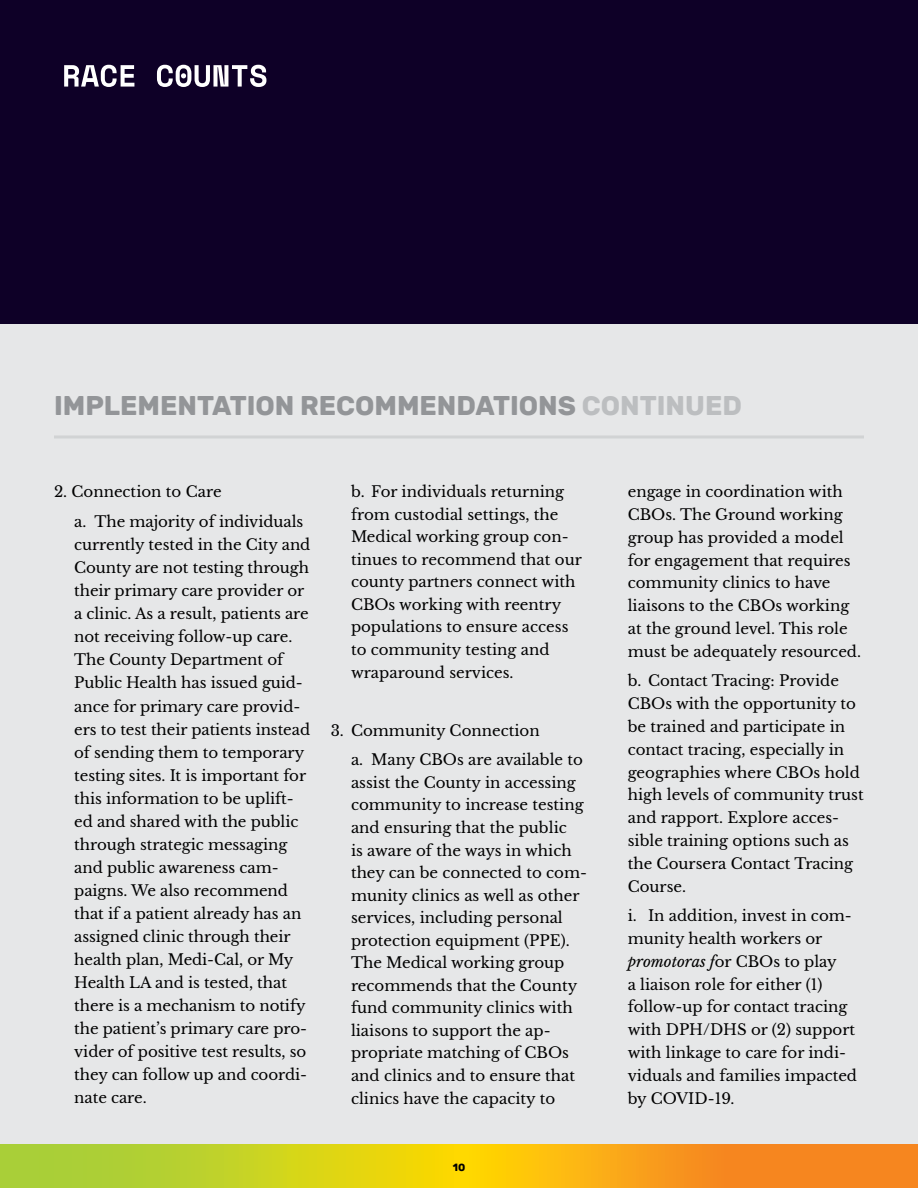
<style>
.page{position:relative;width:918px;height:1188px;background:#e6e7e8}
.page>*{position:absolute;margin:0;border:0;box-sizing:border-box;transform-origin:0 0}
.t1{font:700 27px "Rubik";color:#939598}
.t2{font:15px/23.1px "Libre Baskerville";color:#000}
.t3{font:700 10.5px "Rubik";color:#000}
.s1{color:#bcbec0}
.s2{font-style:italic}
</style>
<div class="page">
<div style="left:0;top:0;width:918px;height:324px;background:#0e0027"></div>
<svg style="left:101px;top:65px;width:165px;height:22px"></svg>
<svg style="left:0;top:1145px;width:918px;height:43px;background:#e0b91d"></svg>
<hr style="left:54px;top:435px;width:810px;height:3px;background:#d1d3d4">
<h1 class="t1" style="left:54px;top:390px;width:689px">IMPLEMENTATION RECOMMENDATIONS <span class="s1">CONTINUED</span></h1>
<p class="t2" style="left:74px;top:477px;width:231px;line-height:29.8px;text-indent:-20px">2. Connection to Care<br>a. The majority of individuals</p>
<p class="t2" style="left:74px;top:533px;width:238px">currently tested in the City and<br>County are not testing through their primary care provider or a clinic. As a result, patients are not receiving follow-up care.<br>The County Department of<br>Public Health has issued guid&shy;ance for primary care provid&shy;ers to test their patients instead of sending them to temporary testing sites. It is important for this information to be uplift&shy;ed and shared with the public through strategic messaging and public awareness cam&shy;paigns. We also recommend that if a patient already has an assigned clinic through their health plan, Medi-Cal, or My<br>Health LA and is tested, that there is a mechanism to notify the patient’s primary care pro&shy;vider of positive test results, so they can follow up and coordi&shy;nate care.</p>
<p class="t2" style="left:351px;top:481px;width:232px;line-height:22.5px">b. For individuals returning from custodial settings, the<br>Medical working group con&shy;tinues to recommend that our county partners connect with<br>CBOs working with reentry populations to ensure access to community testing and wraparound services.</p>
<p class="t2" style="left:351px;top:716px;width:234px;line-height:29.2px;text-indent:-20px">3. Community Connection<br>a. Many CBOs are available to</p>
<p class="t2" style="left:351px;top:771px;width:238px;line-height:22.5px">assist the County in accessing community to increase testing and ensuring that the public<br>is aware of the ways in which they can be connected to com&shy;munity clinics as well as other services, including personal protection equipment (PPE).<br>The Medical working group recommends that the County fund community clinics with liaisons to support the ap&shy;propriate matching of CBOs and clinics and to ensure that clinics have the capacity to</p>
<p class="t3" style="left:453px;top:1161px;width:14px">10</p>
<p class="t2" style="left:628px;top:481px;width:235px">engage in coordination with<br>CBOs. The Ground working group has provided a model for engagement that requires community clinics to have liaisons to the CBOs working at the ground level. This role must be adequately resourced.</p>
<p class="t2" style="left:628px;top:670px;width:238px">b. Contact Tracing: Provide<br>CBOs with the opportunity to be trained and participate in contact tracing, especially in geographies where CBOs hold high levels of community trust and rapport. Explore acces&shy;sible training options such as the Coursera Contact Tracing<br>Course.</p>
<p class="t2" style="left:628px;top:904px;width:231px">i. In addition, invest in com&shy;munity health workers or <span class="s2">promotoras f</span>or CBOs to play<br>a liaison role for either (1) follow-up for contact tracing with DPH/DHS or (2) support with linkage to care for indi&shy;viduals and families impacted by COVID-19.</p>
</div>
